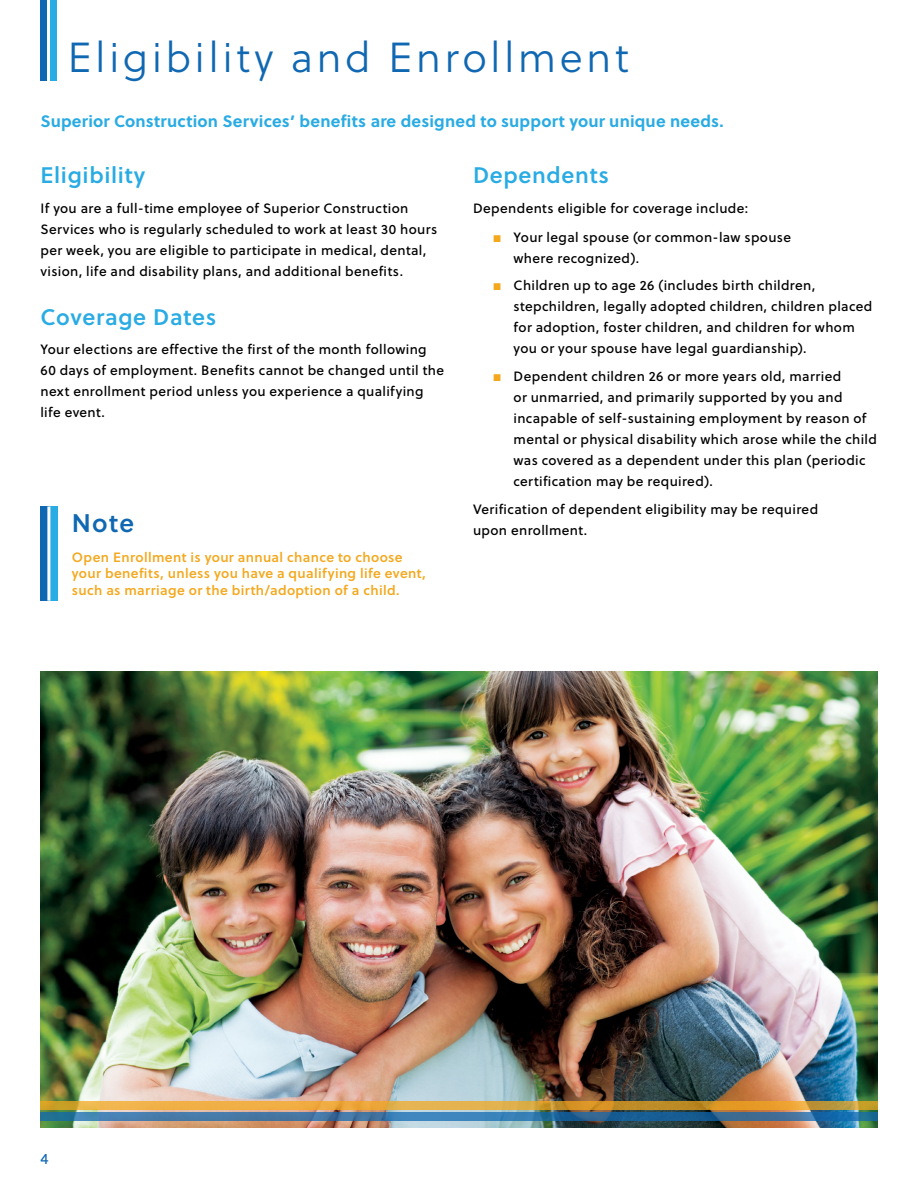
<style>
.page{position:relative;width:918px;height:1188px;background:#fff}
.page>*{position:absolute;margin:0;border:0;box-sizing:border-box;transform-origin:0 0}
.t1{font:42px "Soleil Lt";letter-spacing:.08em;color:#1068b2}
.t2{font:25.5px "Soleil Sb";color:#1068b2}
.t3{font:22.5px "Soleil Sb";letter-spacing:.03em;color:#29abe3}
.t4{font:700 16.5px "Soleil";letter-spacing:.01em;color:#29abe3}
.t5{font:15px "Soleil";color:#1068b2}
.t6{font:13.5px/21px "Soleil Bk";letter-spacing:.025em;color:#000}
.t7{font:13.5px/16.5px "Soleil Sb";letter-spacing:.025em;color:#f4a81d}
</style>
<div class="page">
<div style="left:50px;top:0;width:7px;height:81px;background:#29abe3"></div>
<div style="left:41px;top:0;width:6px;height:81px;background:#1068b2"></div>
<div style="left:41px;top:507px;width:8px;height:94px;background:#1068b2"></div>
<svg style="left:50px;top:507px;width:7px;height:94px"></svg>
<hr style="left:47px;top:507px;width:3px;height:94px;background:#fff">
<img style="left:40px;top:672px;width:838px;height:456px">
<svg style="left:41px;top:1101px;width:837px;height:8px;background:#dda43a"></svg>
<svg style="left:41px;top:1112px;width:837px;height:8px;background:#3573a3"></svg>
<h1 class="t1" style="left:68px;top:39px;width:563px">Eligibility and Enrollment</h1>
<p class="t4" style="left:40px;top:114px;width:685px">Superior Construction Services’ benefits are designed to support your unique needs.</p>
<h3 class="t3" style="left:40px;top:166px;width:106px">Eligibility</h3>
<p class="t6" style="left:40px;top:198px;width:398px">If you are a full-time employee of Superior Construction Services who is regularly scheduled to work at least 30 hours per week, you are eligible to participate in medical, dental, vision, life and disability plans, and additional benefits.</p>
<h3 class="t3" style="left:40px;top:308px;width:177px">Coverage Dates</h3>
<p class="t6" style="left:40px;top:340px;width:405px">Your elections are effective the first of the month following 60 days of employment. Benefits cannot be changed until the next enrollment period unless you experience a qualifying life event.</p>
<h2 class="t2" style="left:72px;top:512px;width:64px">Note</h2>
<p class="t7" style="left:72px;top:550px;width:356px">Open Enrollment is your annual chance to choose your benefits, unless you have a qualifying life event, such as marriage or the birth/adoption of a child.</p>
<h3 class="t3" style="left:473px;top:166px;width:138px">Dependents</h3>
<p class="t6" style="left:514px;top:194px;width:279px;line-height:29.1px;text-indent:-40px">Dependents eligible for coverage include:<br>Your legal spouse (or common-law spouse</p>
<p class="t6" style="left:514px;top:245px;width:303px;line-height:27.8px">where recognized).<br>Children up to age 26 (includes birth children,</p>
<p class="t6" style="left:514px;top:297px;width:360px">stepchildren, legally adopted children, children placed for adoption, foster children, and children for whom you or your spouse have legal guardianship).</p>
<p class="t6" style="left:514px;top:367px;width:365px">Dependent children 26 or more years old, married<br>or unmarried, and primarily supported by you and incapable of self-sustaining employment by reason of mental or physical disability which arose while the child was covered as a dependent under this plan (periodic certification may be required).</p>
<p class="t6" style="left:473px;top:500px;width:347px">Verification of dependent eligibility may be required upon enrollment.</p>
<p class="t5" style="left:40px;top:1153px;width:10px">4</p>
</div>
